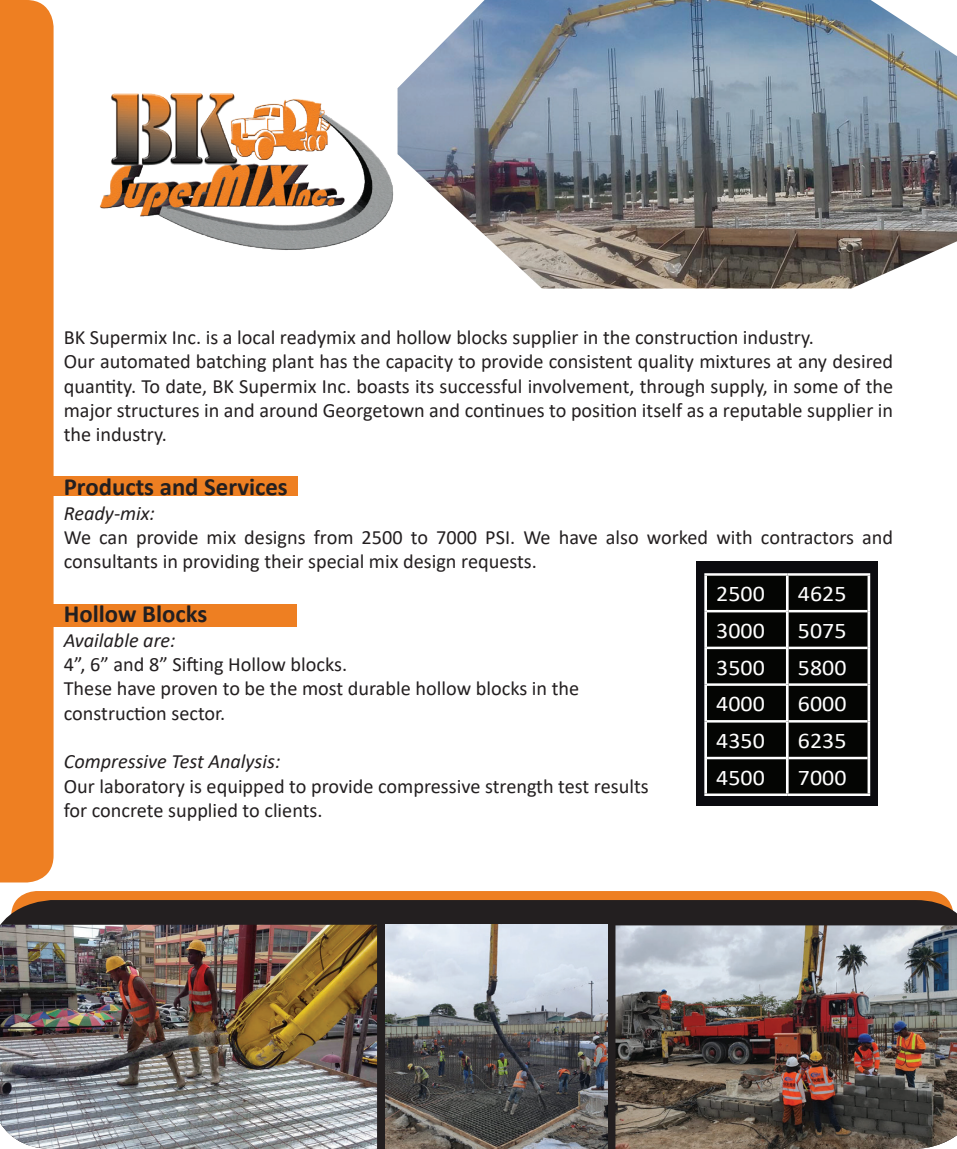
<style>
.page{position:relative;width:957px;height:1149px;background:#fff}
.page>*{position:absolute;margin:0;border:0;box-sizing:border-box;transform-origin:0 0}
.t1{font:700 24.75px "Calibri";color:#231f20}
.t2{font:22.28px "Calibri";color:#fff;scale:1.07 1}
.t3{font:20.25px/24.3px "Calibri";color:#231f20}
.t4{font:italic 20.25px "Calibri";color:#231f20}
</style>
<div class="page">
<div style="left:11px;top:890px;width:943px;height:249px;background:#ee7f22;border-radius:25px"></div>
<svg style="left:1px;top:899px;width:956px;height:249px;background:#302724"></svg>
<img style="left:615px;top:925px;width:342px;height:223px">
<img style="left:386px;top:923px;width:221px;height:225px">
<img style="left:0;top:924px;width:377px;height:224px">
<div style="left:696px;top:560px;width:182px;height:244px;background:#0b0b0f"></div>
<div style="left:6px;top:603px;width:291px;height:23px;background:#ee7f22"></div>
<div style="left:43px;top:476px;width:254px;height:20px;background:#ee7f22"></div>
<img style="left:99px;top:93px;width:295px;height:157px">
<div style="left:707px;top:575px;width:160px;height:218px;background:#040503"></div>
<hr style="left:704px;top:573px;width:83px;height:2px;background:#fff">
<hr style="left:787px;top:573px;width:83px;height:2px;background:#fff">
<hr style="left:707px;top:609px;width:79px;height:3px;background:#fff">
<hr style="left:788px;top:609px;width:79px;height:3px;background:#fff">
<hr style="left:707px;top:646px;width:79px;height:3px;background:#fff">
<hr style="left:788px;top:646px;width:79px;height:3px;background:#fff">
<hr style="left:707px;top:683px;width:79px;height:2px;background:#fff">
<hr style="left:788px;top:683px;width:79px;height:2px;background:#fff">
<hr style="left:707px;top:719px;width:79px;height:3px;background:#fff">
<hr style="left:788px;top:719px;width:79px;height:3px;background:#fff">
<hr style="left:707px;top:756px;width:79px;height:3px;background:#fff">
<hr style="left:788px;top:756px;width:79px;height:3px;background:#fff">
<hr style="left:704px;top:793px;width:83px;height:2px;background:#fff">
<hr style="left:787px;top:793px;width:83px;height:2px;background:#fff">
<hr style="left:704px;top:575px;width:3px;height:36px;background:#fff">
<hr style="left:867px;top:575px;width:3px;height:36px;background:#fff">
<hr style="left:704px;top:611px;width:3px;height:36px;background:#fff">
<hr style="left:867px;top:611px;width:3px;height:36px;background:#fff">
<hr style="left:704px;top:647px;width:3px;height:37px;background:#fff">
<hr style="left:867px;top:647px;width:3px;height:37px;background:#fff">
<hr style="left:704px;top:684px;width:3px;height:37px;background:#fff">
<hr style="left:867px;top:684px;width:3px;height:37px;background:#fff">
<hr style="left:704px;top:721px;width:3px;height:36px;background:#fff">
<hr style="left:867px;top:721px;width:3px;height:36px;background:#fff">
<hr style="left:704px;top:757px;width:3px;height:36px;background:#fff">
<hr style="left:867px;top:757px;width:3px;height:36px;background:#fff">
<hr style="left:786px;top:575px;width:2px;height:36px;background:#fff">
<hr style="left:786px;top:611px;width:2px;height:36px;background:#fff">
<hr style="left:786px;top:647px;width:2px;height:37px;background:#fff">
<hr style="left:786px;top:684px;width:2px;height:37px;background:#fff">
<hr style="left:786px;top:721px;width:2px;height:36px;background:#fff">
<hr style="left:786px;top:757px;width:2px;height:36px;background:#fff">
<div style="left:0;top:0;width:54px;height:882px;background:#ee7f22"></div>
<img style="left:397px;top:0;width:560px;height:288px">
<p class="t3" style="left:64px;top:324px;width:831px">BK Supermix Inc. is a local readymix and hollow blocks supplier in the construction industry.<br>Our automated batching plant has the capacity to provide consistent quality mixtures at any desired quantity. To date, BK Supermix Inc. boasts its successful involvement, through supply, in some of the major structures in and around Georgetown and continues to position itself as a reputable supplier in the industry.</p>
<p class="t1" style="left:64px;top:469px;width:225px">Products and Services</p>
<p class="t4" style="left:64px;top:498px;width:93px">Ready-mix:</p>
<p class="t3" style="left:64px;top:524px;width:831px">We can provide mix designs from 2500 to 7000 PSI. We have also worked with contractors and consultants in providing their special mix design requests.</p>
<p class="t1" style="left:64px;top:596px;width:145px">Hollow Blocks</p>
<p class="t4" style="left:64px;top:625px;width:113px">Available are:</p>
<p class="t3" style="left:64px;top:651px;width:517px">4”, 6” and 8” Sifting Hollow blocks.<br>These have proven to be the most durable hollow blocks in the construction sector.</p>
<p class="t4" style="left:64px;top:747px;width:218px">Compressive Test Analysis:</p>
<p class="t3" style="left:64px;top:772px;width:586px">Our laboratory is equipped to provide compressive strength test results for concrete supplied to clients.</p>
<p class="t2" style="left:716px;top:578px;width:47px">2500</p>
<p class="t2" style="left:798px;top:578px;width:47px">4625</p>
<p class="t2" style="left:716px;top:615px;width:47px">3000</p>
<p class="t2" style="left:798px;top:615px;width:47px">5075</p>
<p class="t2" style="left:716px;top:651px;width:47px">3500</p>
<p class="t2" style="left:798px;top:651px;width:47px">5800</p>
<p class="t2" style="left:716px;top:688px;width:47px">4000</p>
<p class="t2" style="left:798px;top:688px;width:47px">6000</p>
<p class="t2" style="left:716px;top:725px;width:47px">4350</p>
<p class="t2" style="left:798px;top:725px;width:47px">6235</p>
<p class="t2" style="left:716px;top:761px;width:47px">4500</p>
<p class="t2" style="left:798px;top:761px;width:47px">7000</p>
</div>
